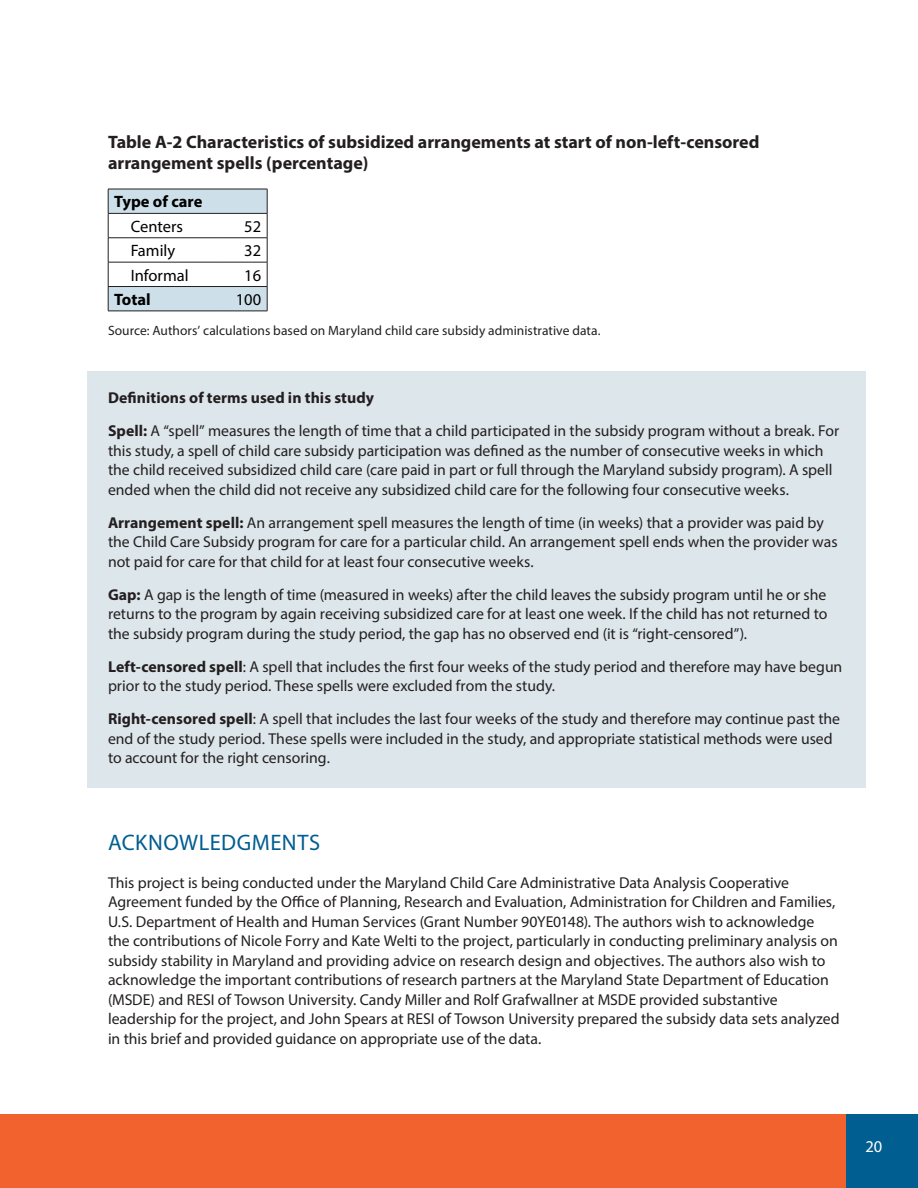
<style>
.page{position:relative;width:918px;height:1188px;background:#fff}
.page>*{position:absolute;margin:0;border:0;box-sizing:border-box;transform-origin:0 0}
.Subhead_1_Purple{font:22.5px "Myriad Pro";letter-spacing:.025em;color:#015e90}
.t1{font:700 18px/21.6px "Myriad Pro";color:#231f20}
.t2{font:16.5px "Myriad Pro";color:#000}
.t3{font:700 16.5px "Myriad Pro";color:#000}
.t4{font:16.5px "Myriad Pro";color:#fff}
.Body_Copy_no_indent{font:15.75px/19.5px "Myriad Pro";letter-spacing:-.005em;color:#231f20}
.Body_Copy_no_indent-2{font:700 15.75px "Myriad Pro";letter-spacing:.005em;color:#231f20}
.Body_Copy_no_indent-3{font:13.5px "Myriad Pro";color:#231f20}
.s1{font-weight:700}
</style>
<div class="page">
<div style="left:0;top:1114px;width:856px;height:74px;background:#f2622f"></div>
<div style="left:846px;top:1114px;width:72px;height:74px;background:#015e90"></div>
<div style="left:88px;top:371px;width:778px;height:56px;background:#dde6ea"></div>
<div style="left:88px;top:404px;width:778px;height:115px;background:#dde6ea"></div>
<div style="left:88px;top:496px;width:778px;height:95px;background:#dde6ea"></div>
<div style="left:88px;top:568px;width:778px;height:95px;background:#dde6ea"></div>
<div style="left:88px;top:640px;width:778px;height:75px;background:#dde6ea"></div>
<div style="left:88px;top:692px;width:778px;height:95px;background:#dde6ea"></div>
<svg style="left:108px;top:189px;width:160px;height:122px"></svg>
<hr style="left:108px;top:311px;width:116px;height:1px;background:#231f20">
<hr style="left:224px;top:311px;width:43px;height:1px;background:#231f20">
<p class="t1" style="left:108px;top:130px;width:653px">Table A-2 Characteristics of subsidized arrangements at start of non-left-censored arrangement spells (percentage)</p>
<p class="t3" style="left:114px;top:191px;width:90px">Type of care</p>
<p class="t2" style="left:131px;top:216px;width:54px">Centers</p>
<p class="t2" style="left:244px;top:216px;width:18px">52</p>
<p class="t2" style="left:131px;top:240px;width:46px">Family</p>
<p class="t2" style="left:244px;top:240px;width:18px">32</p>
<p class="t2" style="left:131px;top:265px;width:59px">Informal</p>
<p class="t2" style="left:244px;top:265px;width:18px">16</p>
<p class="t3" style="left:114px;top:289px;width:38px">Total</p>
<p class="t2" style="left:236px;top:289px;width:27px">100</p>
<p class="Body_Copy_no_indent-3" style="left:108px;top:322px;width:494px">Source: Authors’ calculations based on Maryland child care subsidy administrative data.</p>
<p class="Body_Copy_no_indent-2" style="left:108px;top:388px;width:268px">Definitions of terms used in this study</p>
<p class="Body_Copy_no_indent" style="left:108px;top:421px;width:733px"><span class="s1">Spell:</span> A “spell” measures the length of time that a child participated in the subsidy program without a break. For this study, a spell of child care subsidy participation was defined as the number of consecutive weeks in which the child received subsidized child care (care paid in part or full through the Maryland subsidy program). A spell ended when the child did not receive any subsidized child care for the following four consecutive weeks.</p>
<p class="Body_Copy_no_indent" style="left:108px;top:512px;width:731px"><span class="s1">Arrangement spell:</span> An arrangement spell measures the length of time (in weeks) that a provider was paid by the Child Care Subsidy program for care for a particular child. An arrangement spell ends when the provider was not paid for care for that child for at least four consecutive weeks.</p>
<p class="Body_Copy_no_indent" style="left:108px;top:584px;width:721px;text-align:justify"><span class="s1">Gap:</span> A gap is the length of time (measured in weeks) after the child leaves the subsidy program until he or she returns to the program by again receiving subsidized care for at least one week. If the child has not returned to the subsidy program during the study period, the gap has no observed end (it is “right-censored”).</p>
<p class="Body_Copy_no_indent" style="left:108px;top:656px;width:736px"><span class="s1">Left-censored spell</span>: A spell that includes the first four weeks of the study period and therefore may have begun prior to the study period. These spells were excluded from the study.</p>
<p class="Body_Copy_no_indent" style="left:108px;top:709px;width:734px"><span class="s1">Right-censored spell</span>: A spell that includes the last four weeks of the study and therefore may continue past the end of the study period. These spells were included in the study, and appropriate statistical methods were used to account for the right censoring.</p>
<p class="Subhead_1_Purple" style="left:108px;top:829px;width:214px">ACKNOWLEDGMENTS</p>
<p class="Body_Copy_no_indent" style="left:108px;top:872px;width:733px">This project is being conducted under the Maryland Child Care Administrative Data Analysis Cooperative Agreement funded by the Office of Planning, Research and Evaluation, Administration for Children and Families, U.S. Department of Health and Human Services (Grant Number 90YE0148). The authors wish to acknowledge the contributions of Nicole Forry and Kate Welti to the project, particularly in conducting preliminary analysis on subsidy stability in Maryland and providing advice on research design and objectives. The authors also wish to acknowledge the important contributions of research partners at the Maryland State Department of Education (MSDE) and RESI of Towson University. Candy Miller and Rolf Grafwallner at MSDE provided substantive leadership for the project, and John Spears at RESI of Towson University prepared the subsidy data sets analyzed in this brief and provided guidance on appropriate use of the data.</p>
<p class="t4" style="left:866px;top:1136px;width:18px">20</p>
</div>
